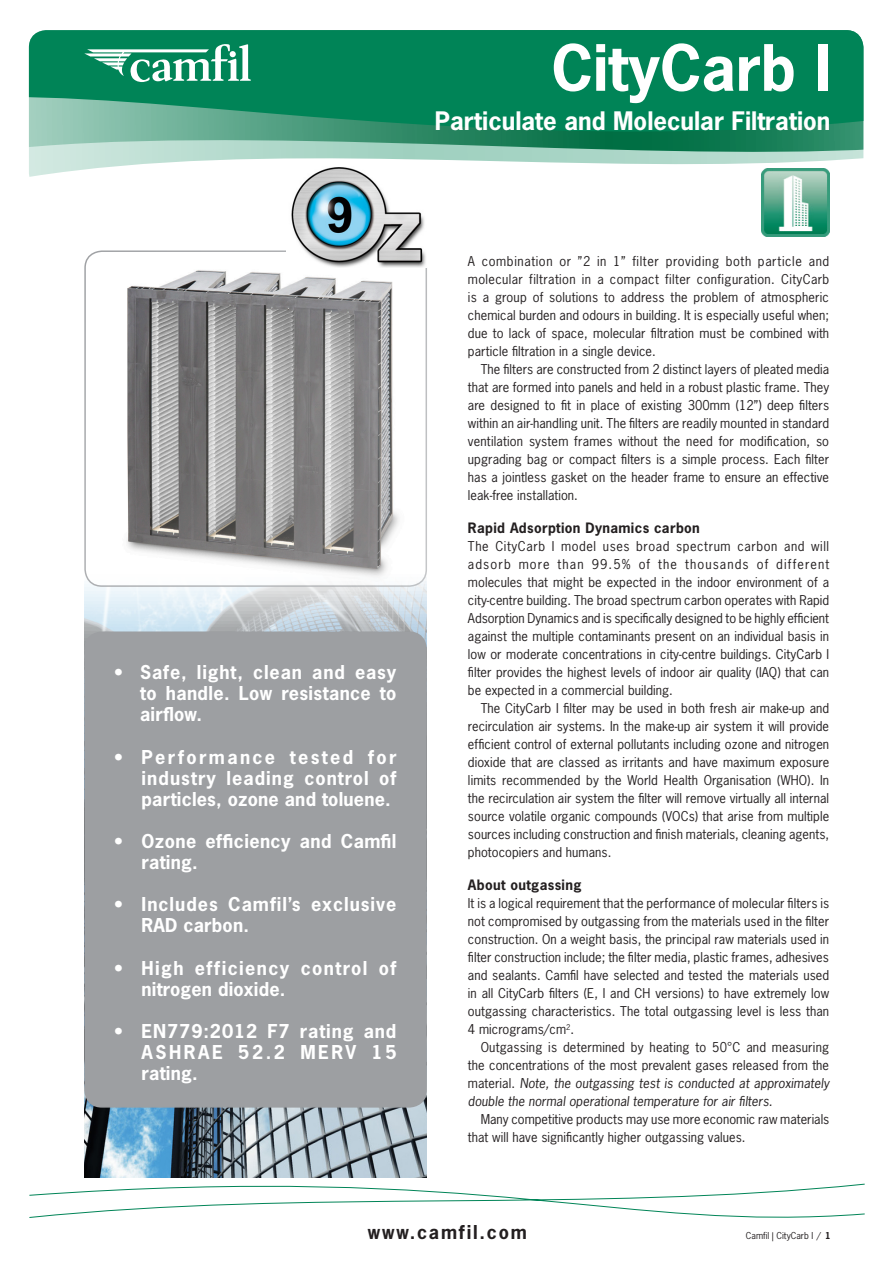
<style>
.page{position:relative;width:893px;height:1263px;background:#fff}
.page>*{position:absolute;margin:0;border:0;box-sizing:border-box;transform-origin:0 0}
.t1{font:700 60px "News Gothic Std";color:#fff}
.t2{font:700 24px "News Gothic Std";color:#fff}
.t3{font:700 18px/21px "News Gothic Std";letter-spacing:.05em;color:#fff;text-align:justify}
.t4{font:700 18px/21px "News Gothic Std";letter-spacing:.08em;color:#fff}
.t5{font:700 18px/21px "News Gothic Std";letter-spacing:.025em;color:#fff}
.ruta{font:700 18px "News Gothic Std";letter-spacing:.1em;color:#231f20}
.Brödtext{font:700 13.5px "News Gothic Std";letter-spacing:.025em;color:#231f20}
.Brödtext-2{font:12.75px/18px "News Gothic Std";letter-spacing:.005em;color:#231f20;text-align:justify}
.t6{font:9px "News Gothic Std";color:#231f20}
.s1{font-style:italic}
.s2{font-weight:700}
</style>
<div class="page">
<img style="left:84px;top:574px;width:343px;height:588px">
<svg style="left:29px;top:30px;width:834px;height:160px;background:#46a383"></svg>
<svg style="left:84px;top:44px;width:167px;height:38px"></svg>
<svg style="left:29px;top:1162px;width:836px;height:56px"></svg>
<div style="left:85px;top:632px;width:341px;height:475px;background:#9d9fa2;border-radius:17px"></div>
<div style="left:84px;top:631px;width:343px;height:476px;border:2px solid #9d9fa2;border-radius:17px"></div>
<img style="left:85px;top:253px;width:341px;height:333px">
<div style="left:84px;top:250px;width:343px;height:337px;border:2px solid #9d9fa2;border-radius:17px"></div>
<img style="left:286px;top:163px;width:140px;height:104px">
<img style="left:761px;top:169px;width:68px;height:68px">
<p class="t1" style="left:551px;top:28px;width:280px">CityCarb I</p>
<p class="t2" style="left:435px;top:105px;width:397px">Particulate and Molecular Filtration</p>
<p class="t3" style="left:140px;top:662px;width:258px;text-indent:-26px">• Safe, light, clean and easy to handle. Low resistance to airflow.</p>
<p class="t3" style="left:142px;top:746px;width:256px;text-indent:-27px">• Performance tested for industry leading control of particles, ozone and toluene.</p>
<p class="t5" style="left:142px;top:830px;width:256px;text-indent:-27px">• Ozone efficiency and Camfil rating.</p>
<p class="t3" style="left:142px;top:894px;width:256px;text-indent:-27px">• Includes Camfil’s exclusive<br>RAD carbon.</p>
<p class="t4" style="left:142px;top:957px;width:256px;text-indent:-27px">• High efficiency control of nitrogen dioxide.</p>
<p class="t3" style="left:142px;top:1020px;width:256px;text-indent:-27px">• EN779:2012 F7 rating and ASHRAE 52.2 MERV 15 rating.</p>
<p class="Brödtext-2" style="left:468px;top:252px;width:363px">A combination or ”2 in 1” filter providing both particle and molecular filtration in a compact filter configuration. CityCarb is a group of solutions to address the problem of atmospheric chemical burden and odours in building. It is especially useful when; due to lack of space, molecular filtration must be combined with particle filtration in a single device.</p>
<p class="Brödtext-2" style="left:468px;top:360px;width:363px;text-indent:13px">The filters are constructed from 2 distinct layers of pleated media that are formed into panels and held in a robust plastic frame. They are designed to fit in place of existing 300mm (12”) deep filters within an air-handling unit. The filters are readily mounted in standard ventilation system frames without the need for modification, so upgrading bag or compact filters is a simple process. Each filter has a jointless gasket on the header frame to ensure an effective leak-free installation.</p>
<p class="Brödtext" style="left:468px;top:519px;width:233px">Rapid Adsorption Dynamics carbon</p>
<p class="Brödtext-2" style="left:468px;top:537px;width:363px">The CityCarb I model uses broad spectrum carbon and will adsorb more than 99.5% of the thousands of different molecules that might be expected in the indoor environment of a city-centre building. The broad spectrum carbon operates with Rapid Adsorption Dynamics and is specifically designed to be highly efficient against the multiple contaminants present on an individual basis in low or moderate concentrations in city-centre buildings. CityCarb I filter provides the highest levels of indoor air quality (IAQ) that can be expected in a commercial building.</p>
<p class="Brödtext-2" style="left:468px;top:699px;width:363px;text-indent:13px">The CityCarb I filter may be used in both fresh air make-up and recirculation air systems. In the make-up air system it will provide efficient control of external pollutants including ozone and nitrogen dioxide that are classed as irritants and have maximum exposure limits recommended by the World Health Organisation (WHO). In the recirculation air system the filter will remove virtually all internal source volatile organic compounds (VOCs) that arise from multiple sources including construction and finish materials, cleaning agents, photocopiers and humans.</p>
<p class="Brödtext" style="left:468px;top:876px;width:115px">About outgassing</p>
<p class="Brödtext-2" style="left:468px;top:894px;width:363px">It is a logical requirement that the performance of molecular filters is not compromised by outgassing from the materials used in the filter construction. On a weight basis, the principal raw materials used in filter construction include; the filter media, plastic frames, adhesives and sealants. Camfil have selected and tested the materials used in all CityCarb filters (E, I and CH versions) to have extremely low outgassing characteristics. The total outgassing level is less than 4 micrograms/cm<sup>2</sup>.</p>
<p class="Brödtext-2" style="left:468px;top:1038px;width:363px;text-indent:13px">Outgassing is determined by heating to 50°C and measuring the concentrations of the most prevalent gases released from the material. <span class="s1">Note, the outgassing test is conducted at approximately double the normal operational temperature for air filters.</span></p>
<p class="Brödtext-2" style="left:468px;top:1110px;width:363px;text-indent:13px">Many competitive products may use more economic raw materials that will have significantly higher outgassing values.</p>
<p class="ruta" style="left:368px;top:1220px;width:161px">www.camfil.com</p>
<p class="t6" style="left:746px;top:1229px;width:86px">Camfil | CityCarb I / <span class="s2">1</span></p>
</div>
